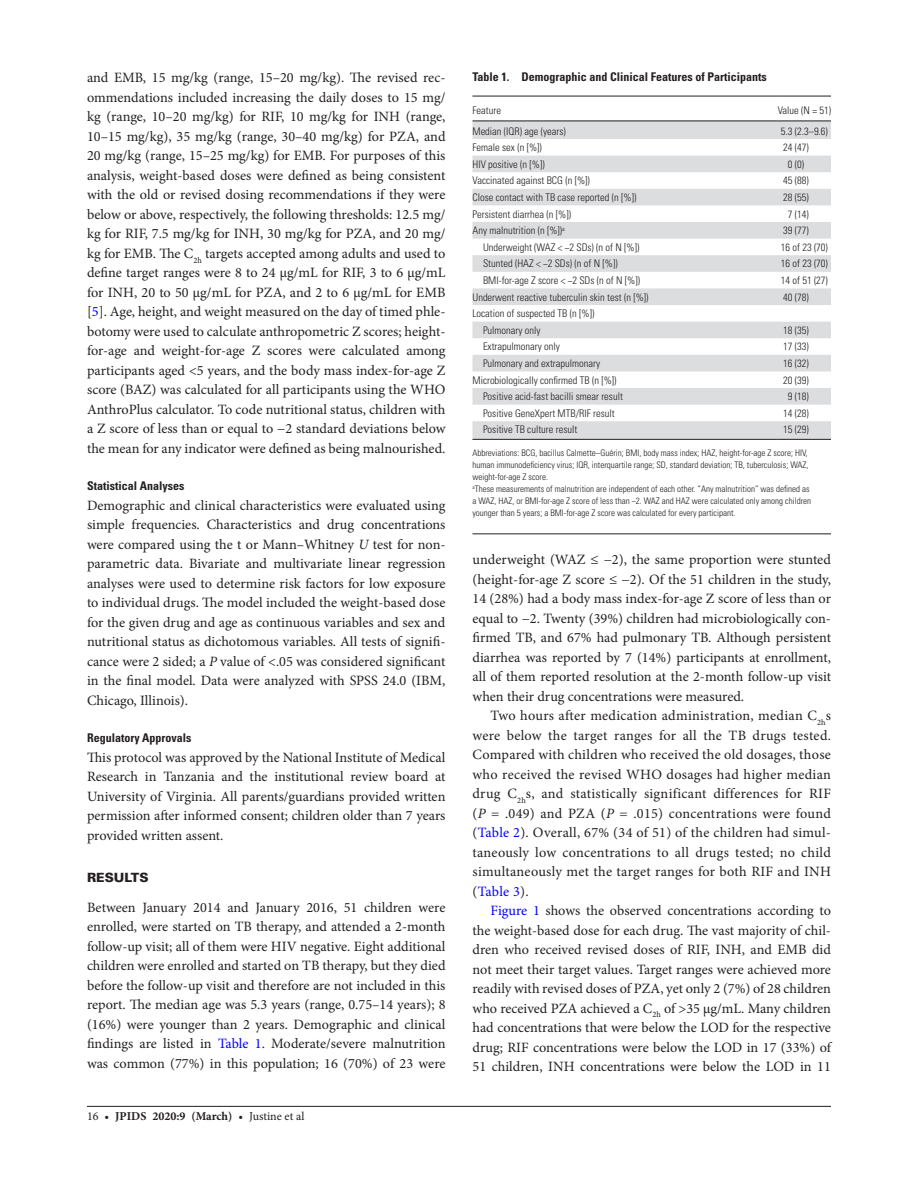
<style>
.page{position:relative;width:918px;height:1188px;background:#fff}
.page>*{position:absolute;margin:0;border:0;box-sizing:border-box;transform-origin:0 0}
.t1{font:14.25px/19.5px "Minion Pro";color:#231f20;text-align:justify}
.t2{font:900 12.75px "Univers LT Std";color:#231f20}
.t3{font:700 condensed 12px "Univers LT Std";color:#231f20}
.t4{font:700 12px "Minion Pro";color:#231f20}
.t5{font:300 condensed 10.5px/16.6px "Univers LT Std";color:#231f20}
.t6{font:300 condensed 9px/12px "Univers LT Std";color:#231f20}
.s1{color:#00f}
.s2{font-style:italic}
.s3{font-weight:400}
</style>
<div class="page">
<hr style="left:87px;top:1106px;width:744px;height:1px;background:#231f20">
<hr style="left:473px;top:533px;width:358px;height:1px;background:#231f20">
<svg style="left:472px;top:121px;width:359px;height:318px;fill:#dcdddf"></svg>
<hr style="left:473px;top:96px;width:305px;height:1px;background:#231f20">
<hr style="left:473px;top:121px;width:305px;height:1px;background:#231f20">
<hr style="left:778px;top:96px;width:53px;height:1px;background:#231f20">
<hr style="left:778px;top:121px;width:53px;height:1px;background:#231f20">
<hr style="left:473px;top:439px;width:305px;height:1px;background:#231f20">
<hr style="left:778px;top:439px;width:53px;height:1px;background:#231f20">
<p class="t1" style="left:87px;top:68px;width:360px">and EMB, 15 mg/kg (range, 15–20 mg/kg). The revised rec&shy;ommendations included increasing the daily doses to 15 mg/ kg (range, 10–20 mg/kg) for RIF, 10 mg/kg for INH (range, 10–15 mg/kg), 35 mg/kg (range, 30–40 mg/kg) for PZA, and 20 mg/kg (range, 15–25 mg/kg) for EMB. For purposes of this analysis, weight-based doses were defined as being consistent with the old or revised dosing recommendations if they were below or above, respectively, the following thresholds: 12.5 mg/ kg for RIF, 7.5 mg/kg for INH, 30 mg/kg for PZA, and 20 mg/ kg for EMB. The C<sub>2h</sub> targets accepted among adults and used to define target ranges were 8 to 24 µg/mL for RIF, 3 to 6 µg/mL for INH, 20 to 50 µg/mL for PZA, and 2 to 6 µg/mL for EMB [<span class="s1">5</span>]. Age, height, and weight measured on the day of timed phle&shy;botomy were used to calculate anthropometric Z scores; height&shy;for-age and weight-for-age Z scores were calculated among participants aged &lt;5 years, and the body mass index-for-age Z score (BAZ) was calculated for all participants using the WHO AnthroPlus calculator. To code nutritional status, children with a Z score of less than or equal to −2 standard deviations below the mean for any indicator were defined as being malnourished.</p>
<p class="t3" style="left:87px;top:479px;width:99px">Statistical Analyses</p>
<p class="t1" style="left:87px;top:496px;width:360px">Demographic and clinical characteristics were evaluated using simple frequencies. Characteristics and drug concentrations were compared using the t or Mann–Whitney <span class="s2">U</span> test for non&shy;parametric data. Bivariate and multivariate linear regression analyses were used to determine risk factors for low exposure to individual drugs. The model included the weight-based dose for the given drug and age as continuous variables and sex and nutritional status as dichotomous variables. All tests of signifi&shy;cance were 2 sided; a <span class="s2">P</span> value of &lt;.05 was considered significant in the final model. Data were analyzed with SPSS 24.0 (IBM, Chicago, Illinois).</p>
<p class="t3" style="left:87px;top:731px;width:106px">Regulatory Approvals</p>
<p class="t1" style="left:87px;top:748px;width:360px">This protocol was approved by the National Institute of Medical Research in Tanzania and the institutional review board at University of Virginia. All parents/guardians provided written permission after informed consent; children older than 7 years provided written assent.</p>
<p class="t2" style="left:87px;top:869px;width:63px">RESULTS</p>
<p class="t1" style="left:87px;top:898px;width:360px">Between January 2014 and January 2016, 51 children were enrolled, were started on TB therapy, and attended a 2-month follow-up visit; all of them were HIV negative. Eight additional children were enrolled and started on TB therapy, but they died before the follow-up visit and therefore are not included in this report. The median age was 5.3 years (range, 0.75–14 years); 8 (16%) were younger than 2 years. Demographic and clinical findings are listed in <span class="s1">Table 1</span>. Moderate/severe malnutrition was common (77%) in this population; 16 (70%) of 23 were</p>
<p class="t4" style="left:87px;top:1108px;width:219px"><span class="s3">16 •</span> JPIDS 2020:9 (March) <span class="s3">• Justine et al</span></p>
<p class="t3" style="left:473px;top:69px;width:296px">Table 1. Demographic and Clinical Features of Participants</p>
<p class="t5" style="left:473px;top:102px;width:30px">Feature</p>
<p class="t5" style="left:778px;top:102px;width:55px">Value (N = 51)</p>
<p class="t5" style="left:473px;top:122px;width:95px">Median (IQR) age (years)</p>
<p class="t5" style="left:781px;top:122px;width:49px">5.3 (2.3–9.6)</p>
<p class="t5" style="left:473px;top:139px;width:71px">Female sex (n [%])</p>
<p class="t5" style="left:783px;top:139px;width:27px">24 (47)</p>
<p class="t5" style="left:473px;top:156px;width:74px">HIV positive (n [%])</p>
<p class="t5" style="left:788px;top:156px;width:18px">0 (0)</p>
<p class="t5" style="left:473px;top:172px;width:119px">Vaccinated against BCG (n [%])</p>
<p class="t5" style="left:783px;top:172px;width:27px">45 (88)</p>
<p class="t5" style="left:473px;top:189px;width:165px">Close contact with TB case reported (n [%])</p>
<p class="t5" style="left:783px;top:189px;width:27px">28 (55)</p>
<p class="t5" style="left:473px;top:206px;width:100px">Persistent diarrhea (n [%])</p>
<p class="t5" style="left:788px;top:206px;width:22px">7 (14)</p>
<p class="t5" style="left:473px;top:222px;width:94px">Any malnutrition (n [%])<sup>a</sup></p>
<p class="t5" style="left:783px;top:222px;width:27px">39 (77)</p>
<p class="t5" style="left:483px;top:239px;width:158px">Underweight (WAZ &lt; −2 SDs) (n of N [%])</p>
<p class="t5" style="left:781px;top:239px;width:49px">16 of 23 (70)</p>
<p class="t5" style="left:483px;top:255px;width:136px">Stunted (HAZ &lt; −2 SDs) (n of N [%])</p>
<p class="t5" style="left:781px;top:255px;width:49px">16 of 23 (70)</p>
<p class="t5" style="left:483px;top:272px;width:159px">BMI-for-age Z score &lt; −2 SDs (n of N [%])</p>
<p class="t5" style="left:781px;top:272px;width:49px">14 of 51 (27)</p>
<p class="t5" style="left:473px;top:289px;width:178px">Underwent reactive tuberculin skin test (n [%])</p>
<p class="t5" style="left:783px;top:289px;width:27px">40 (78)</p>
<p class="t5" style="left:483px;top:305px;width:113px;text-indent:-10px">Location of suspected TB (n [%])<br>Pulmonary only</p>
<p class="t5" style="left:783px;top:322px;width:27px">18 (35)</p>
<p class="t5" style="left:483px;top:338px;width:78px">Extrapulmonary only</p>
<p class="t5" style="left:783px;top:338px;width:27px">17 (33)</p>
<p class="t5" style="left:483px;top:355px;width:119px">Pulmonary and extrapulmonary</p>
<p class="t5" style="left:783px;top:355px;width:27px">16 (32)</p>
<p class="t5" style="left:473px;top:372px;width:146px">Microbiologically confirmed TB (n [%])</p>
<p class="t5" style="left:783px;top:372px;width:27px">20 (39)</p>
<p class="t5" style="left:483px;top:388px;width:141px">Positive acid-fast bacilli smear result</p>
<p class="t5" style="left:788px;top:388px;width:22px">9 (18)</p>
<p class="t5" style="left:483px;top:405px;width:133px">Positive GeneXpert MTB/RIF result</p>
<p class="t5" style="left:783px;top:405px;width:27px">14 (28)</p>
<p class="t5" style="left:483px;top:421px;width:96px">Positive TB culture result</p>
<p class="t5" style="left:783px;top:421px;width:27px">15 (29)</p>
<p class="t6" style="left:472px;top:447px;width:340px">Abbreviations: BCG, bacillus Calmette–Guérin; BMI, body mass index; HAZ, height-for-age Z score; HIV, human immunodeficiency virus; IQR, interquartile range; SD, standard deviation; TB, tuberculosis; WAZ, weight-for-age Z score.<br><sup>a</sup>These measurements of malnutrition are independent of each other. “Any malnutrition” was defined as a WAZ, HAZ, or BMI-for-age Z score of less than −2. WAZ and HAZ were calculated only among children younger than 5 years; a BMI-for-age Z score was calculated for every participant.</p>
<p class="t1" style="left:473px;top:550px;width:360px">underweight (WAZ ≤ −2), the same proportion were stunted (height-for-age Z score ≤ −2). Of the 51 children in the study, 14 (28%) had a body mass index-for-age Z score of less than or equal to −2. Twenty (39%) children had microbiologically con&shy;firmed TB, and 67% had pulmonary TB. Although persistent diarrhea was reported by 7 (14%) participants at enrollment, all of them reported resolution at the 2-month follow-up visit when their drug concentrations were measured.</p>
<p class="t1" style="left:472px;top:706px;width:360px;text-indent:18px">Two hours after medication administration, median C<sub>2h</sub>s were below the target ranges for all the TB drugs tested.<br>Compared with children who received the old dosages, those who received the revised WHO dosages had higher median drug C<sub>2h</sub>s, and statistically significant differences for RIF (<span class="s2">P</span> = .049) and PZA (<span class="s2">P</span> = .015) concentrations were found (<span class="s1">Table 2</span>). Overall, 67% (34 of 51) of the children had simul&shy;taneously low concentrations to all drugs tested; no child simultaneously met the target ranges for both RIF and INH (<span class="s1">Table 3</span>).</p>
<p class="t1" style="left:472px;top:901px;width:360px;text-indent:18px"><span class="s1">Figure 1</span> shows the observed concentrations according to the weight-based dose for each drug. The vast majority of chil&shy;dren who received revised doses of RIF, INH, and EMB did not meet their target values. Target ranges were achieved more readily with revised doses of PZA, yet only 2 (7%) of 28 children who received PZA achieved a C<sub>2h</sub> of &gt;35 µg/mL. Many children had concentrations that were below the LOD for the respective drug; RIF concentrations were below the LOD in 17 (33%) of 51 children, INH concentrations were below the LOD in 11</p>
</div>
